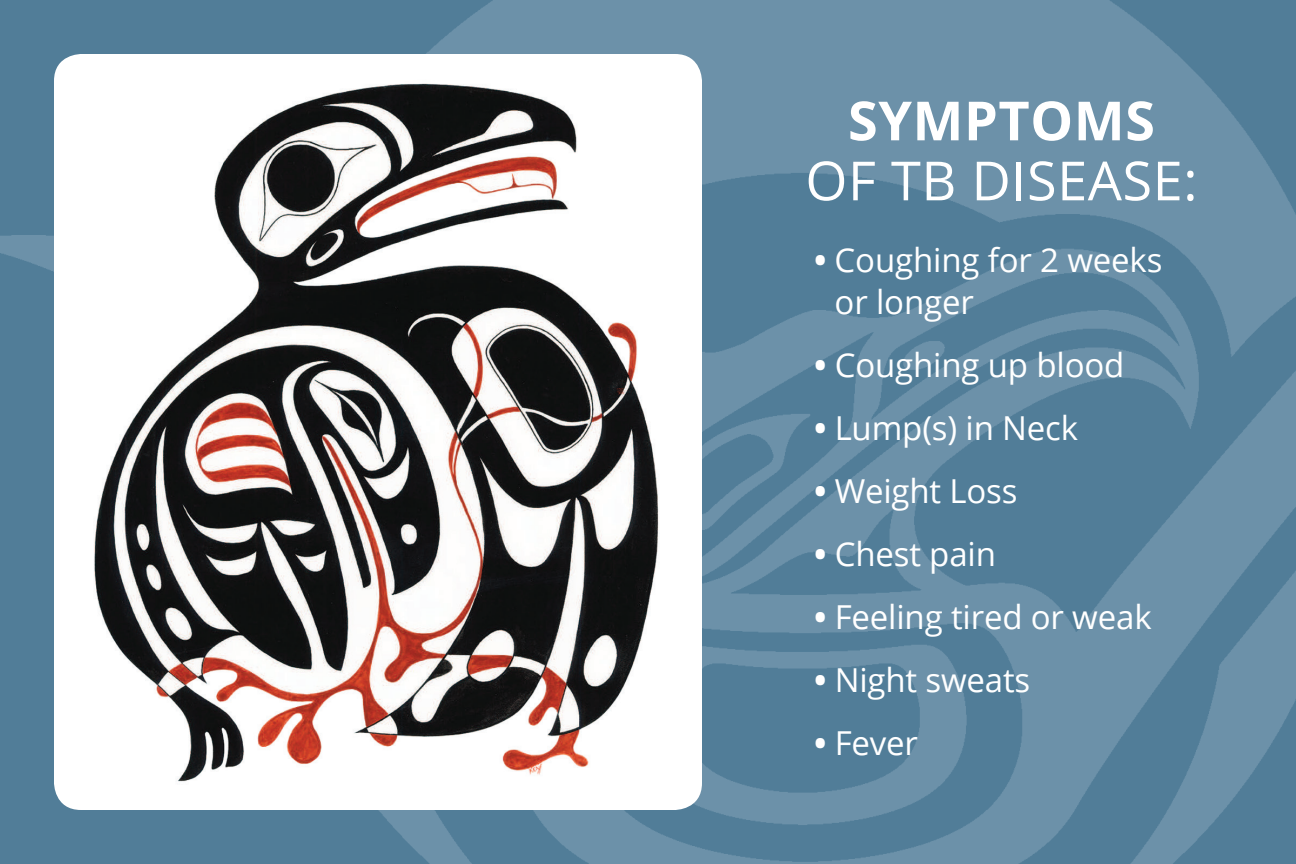
<style>
.page{position:relative;width:1296px;height:864px;background:#fff}
.page>*{position:absolute;margin:0;border:0;box-sizing:border-box;transform-origin:0 0}
.t1{font:54px "Open Sans";letter-spacing:.01em;color:#fff}
.t2{font:700 54px "Open Sans";letter-spacing:.01em;color:#fff}
.t3{font:33px/42px "Open Sans";letter-spacing:-.005em;color:#fff}
.s1{font-weight:700}
</style>
<div class="page">
<img style="left:0;top:0;width:1296px;height:864px">
<div style="left:54px;top:54px;width:648px;height:756px;background:#fff;border-radius:27px"></div>
<img style="left:94px;top:83px;width:565px;height:699px">
<h1 class="t2" style="left:848px;top:83px;width:308px">SYMPTOMS</h1>
<h1 class="t1" style="left:805px;top:144px;width:394px">OF TB DISEASE:</h1>
<p class="t3" style="left:835px;top:238px;width:329px;text-indent:-21px"><span class="s1">•</span> Coughing for 2 weeks or longer</p>
<p class="t3" style="left:814px;top:344px;width:312px"><span class="s1">•</span> Coughing up blood</p>
<p class="t3" style="left:814px;top:406px;width:266px"><span class="s1">•</span> Lump(s) in Neck</p>
<p class="t3" style="left:814px;top:469px;width:205px"><span class="s1">•</span> Weight Loss</p>
<p class="t3" style="left:814px;top:532px;width:183px"><span class="s1">•</span> Chest pain</p>
<p class="t3" style="left:814px;top:595px;width:339px"><span class="s1">•</span> Feeling tired or weak</p>
<p class="t3" style="left:814px;top:658px;width:218px"><span class="s1">•</span> Night sweats</p>
<p class="t3" style="left:814px;top:721px;width:106px"><span class="s1">•</span> Fever</p>
</div>
